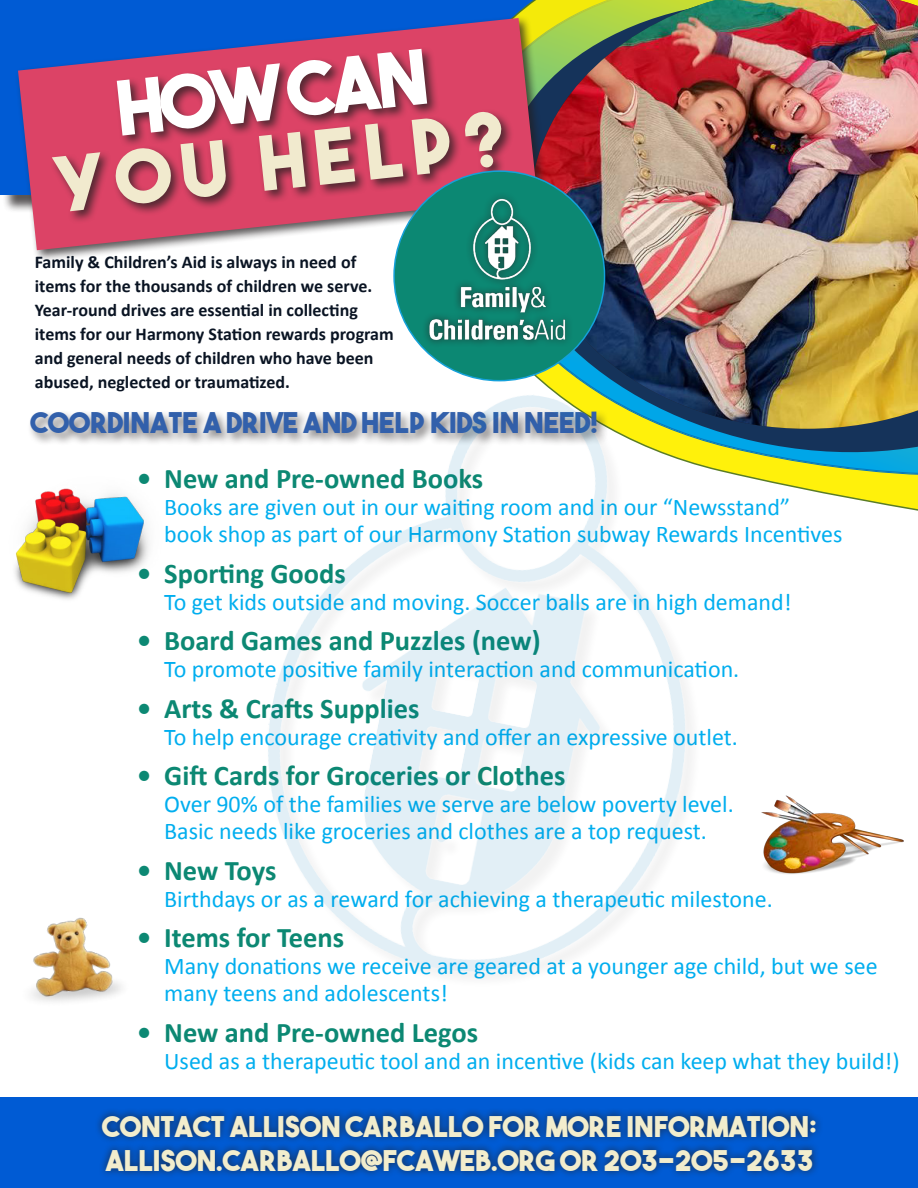
<style>
.page{position:relative;width:918px;height:1188px;background:#fff}
.page>*{position:absolute;margin:0;border:0;box-sizing:border-box;transform-origin:0 0}
.t1{font:75px "The Bold Font";color:#f1eace}
.t2{font:75px "The Bold Font";color:#fff}
.t3{font:700 28.5px "Calibri";color:#0c8873}
.t4{font:28.5px "The Bold Font";color:#f2edcd}
.t5{font:28.5px "The Bold Font";color:#3260ab}
.t6{font:24px/27px "Calibri";color:#00aeef}
.t7{font:700 18px/24px "Calibri";color:#0a1423}
</style>
<div class="page">
<div style="left:0;top:0;width:918px;height:194px;background:#005bd4"></div>
<svg style="left:515px;top:2px;width:403px;height:474px;background:#418379"></svg>
<img style="left:530px;top:0;width:388px;height:429px">
<div style="left:15px;top:15px;width:535px;height:248px;background:#231f20;opacity:.75"></div>
<svg style="left:18px;top:18px;width:519px;height:232px"></svg>
<div style="left:114px;top:46px;width:326px;height:102px;background:#231f20;opacity:.75"></div>
<div style="left:49px;top:109px;width:465px;height:115px;background:#231f20;opacity:.75"></div>
<div style="left:27px;top:409px;width:582px;height:37px;background:#231f20;opacity:.55"></div>
<div style="left:394px;top:171px;width:211px;height:210px;background:#0c8873;border-radius:50%"></div>
<div style="left:0;top:1097px;width:918px;height:91px;background:#005bd4"></div>
<div style="left:94px;top:1108px;width:729px;height:71px;background:#231f20;opacity:.75"></div>
<img style="left:228px;top:357px;width:521px;height:621px">
<div style="left:421px;top:191px;width:152px;height:157px;background:#231f20;opacity:.75"></div>
<img style="left:388px;top:199px;width:228px;height:147px">
<img style="left:15px;top:488px;width:134px;height:112px">
<img style="left:761px;top:795px;width:143px;height:79px">
<img style="left:31px;top:917px;width:90px;height:85px">
<p class="t2" style="left:112px;top:61px;width:314px;rotate:-6deg">HOW CAN</p>
<p class="t1" style="left:50px;top:138px;width:455px;rotate:-6deg">YOU HELP?</p>
<p class="t7" style="left:35px;top:250px;width:360px">Family &amp; Children’s Aid is always in need of items for the thousands of children we serve.<br>Year-round drives are essential in collecting items for our Harmony Station rewards program and general needs of children who have been abused, neglected or traumatized.</p>
<p class="t5" style="left:30px;top:405px;width:569px">COORDINATE A DRIVE AND HELP KIDS IN NEED!</p>
<p class="t3" style="left:137px;top:461px;width:348px">• New and Pre-owned Books</p>
<p class="t6" style="left:164px;top:494px;width:680px">Books are given out in our waiting room and in our “Newsstand” book shop as part of our Harmony Station subway Rewards Incentives</p>
<p class="t3" style="left:137px;top:555px;width:210px">• Sporting Goods</p>
<p class="t6" style="left:164px;top:588px;width:629px">To get kids outside and moving. Soccer balls are in high demand!</p>
<p class="t3" style="left:137px;top:623px;width:405px">• Board Games and Puzzles (new)</p>
<p class="t6" style="left:164px;top:656px;width:577px">To promote positive family interaction and communication.</p>
<p class="t3" style="left:137px;top:690px;width:284px">• Arts &amp; Crafts Supplies</p>
<p class="t6" style="left:164px;top:723px;width:575px">To help encourage creativity and offer an expressive outlet.</p>
<p class="t3" style="left:137px;top:758px;width:430px">• Gift Cards for Groceries or Clothes</p>
<p class="t6" style="left:164px;top:791px;width:571px">Over 90% of the families we serve are below poverty level.<br>Basic needs like groceries and clothes are a top request.</p>
<p class="t3" style="left:137px;top:852px;width:141px">• New Toys</p>
<p class="t6" style="left:164px;top:885px;width:610px">Birthdays or as a reward for achieving a therapeutic milestone.</p>
<p class="t3" style="left:137px;top:920px;width:208px">• Items for Teens</p>
<p class="t6" style="left:164px;top:953px;width:715px">Many donations we receive are geared at a younger age child, but we see many teens and adolescents!</p>
<p class="t3" style="left:137px;top:1014px;width:343px">• New and Pre-owned Legos</p>
<p class="t6" style="left:164px;top:1047px;width:737px">Used as a therapeutic tool and an incentive (kids can keep what they build!)</p>
<p class="t4" style="left:102px;top:1108px;width:716px">CONTACT ALLISON CARBALLO FOR MORE INFORMATION:</p>
<p class="t4" style="left:105px;top:1142px;width:710px">ALLISON.CARBALLO@FCAWEB.ORG OR 203-205-2633</p>
</div>
